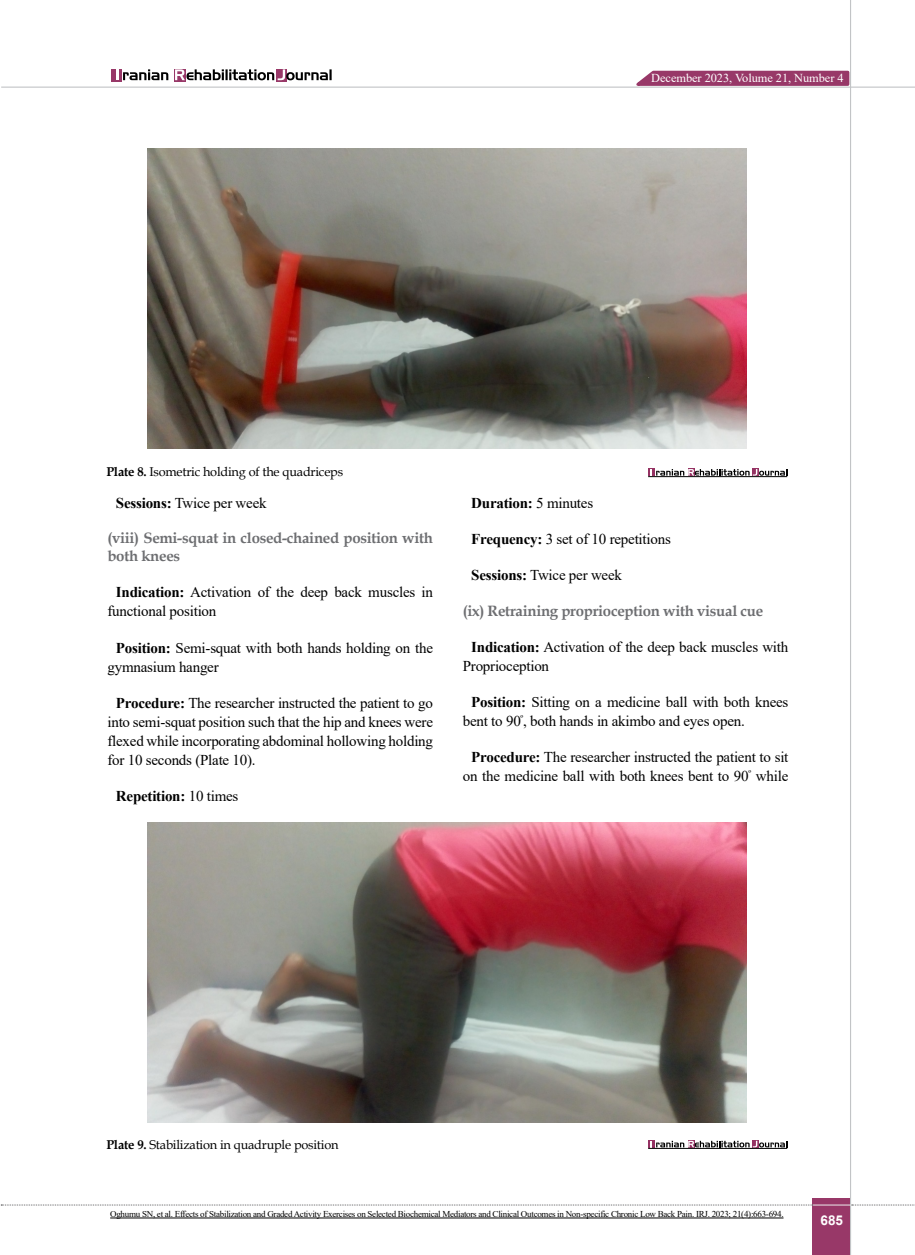
<style>
.page{position:relative;width:915px;height:1255px;background:#fff}
.page>*{position:absolute;margin:0;border:0;box-sizing:border-box;transform-origin:0 0}
.t1{font:15px/19px "Times New Roman";letter-spacing:-.015em;color:#000}
.t2{font:700 15px/18px "Book Antiqua";letter-spacing:-.02em;color:#6d6e71}
.t3{font:700 15px "Times New Roman";letter-spacing:-.015em;color:#000}
.t4{font:700 13.5px "Arial";color:#fff}
.t5{font:12.75px "Book Antiqua";letter-spacing:-.015em;color:#000}
.t6{font:12.15px "Times New Roman";letter-spacing:-.005em;color:#fff}
.t7{font:9px "Times New Roman";letter-spacing:-.03em;color:#000}
.s1{font-weight:700}
.s2{font-weight:400}
</style>
<div class="page">
<hr style="left:1px;top:87px;width:913px;height:1px;background:#c2c4c6">
<div style="left:812px;top:1198px;width:38px;height:56px;background:#983868"></div>
<hr style="left:849px;top:0;width:1px;height:1254px;background:#c2c4c6">
<hr style="left:812px;top:1204px;width:38px;height:1px;background:#ebebec">
<svg style="left:1px;top:1204px;width:811px;height:1px"></svg>
<svg style="left:851px;top:1204px;width:64px;height:1px"></svg>
<div style="left:112px;top:69px;width:10px;height:13px;background:#983868"></div>
<svg style="left:174px;top:69px;width:12px;height:13px"></svg>
<svg style="left:276px;top:80px;width:11px;height:2px"></svg>
<svg style="left:175px;top:69px;width:156px;height:11px"></svg>
<svg style="left:116px;top:69px;width:52px;height:11px"></svg>
<svg style="left:629px;top:69px;width:221px;height:18px;background:#ac6187"></svg>
<img style="left:147px;top:149px;width:599px;height:299px">
<div style="left:648px;top:468px;width:6px;height:8px;background:#953263"></div>
<svg style="left:688px;top:468px;width:6px;height:8px"></svg>
<svg style="left:752px;top:468px;width:6px;height:8px"></svg>
<svg style="left:650px;top:469px;width:137px;height:6px"></svg>
<hr style="left:648px;top:476px;width:139px;height:1px;background:#000">
<img style="left:147px;top:822px;width:599px;height:300px">
<div style="left:648px;top:1139px;width:6px;height:8px;background:#953263"></div>
<svg style="left:650px;top:1140px;width:137px;height:7px"></svg>
<hr style="left:648px;top:1148px;width:139px;height:1px;background:#000">
<hr style="left:110px;top:1217px;width:673px;height:1px;background:#000">
<p class="t6" style="left:651px;top:69px;width:194px">December 2023, Volume 21, Number 4</p>
<p class="t5" style="left:106px;top:463px;width:238px"><span class="s1">Plate 8.</span> Isometric holding of the quadriceps</p>
<p class="t1" style="left:116px;top:493px;width:152px"><span class="s1">Sessions:</span> Twice per week</p>
<p class="t2" style="left:107px;top:529px;width:327px">(viii) Semi-squat in closed-chained position with both knees</p>
<p class="t1" style="left:107px;top:582px;width:327px;text-indent:9px"><span class="s1">Indication:</span> Activation of the deep back muscles in functional position</p>
<p class="t1" style="left:107px;top:637px;width:327px;text-indent:9px"><span class="s1">Position:</span> Semi-squat with both hands holding on the gymnasium hanger</p>
<p class="t1" style="left:107px;top:692px;width:327px;text-align:justify;text-indent:9px"><span class="s1">Procedure:</span> The researcher instructed the patient to go into semi-squat position such that the hip and knees were flexed while incorporating abdominal hollowing holding for 10 seconds (Plate 10).</p>
<p class="t3" style="left:116px;top:785px;width:124px">Repetition: <span class="s2">10 times</span></p>
<p class="t3" style="left:471px;top:492px;width:123px">Duration: <span class="s2">5 minutes</span></p>
<p class="t1" style="left:471px;top:529px;width:201px"><span class="s1">Frequency:</span> 3 set of 10 repetitions</p>
<p class="t1" style="left:471px;top:565px;width:152px"><span class="s1">Sessions:</span> Twice per week</p>
<p class="t2" style="left:462px;top:601px;width:302px">(ix) Retraining proprioception with visual cue</p>
<p class="t1" style="left:462px;top:636px;width:327px;text-indent:9px"><span class="s1">Indication:</span> Activation of the deep back muscles with<br>Proprioception</p>
<p class="t1" style="left:462px;top:691px;width:327px;text-indent:9px"><span class="s1">Position:</span> Sitting on a medicine ball with both knees bent to 90<sup>º</sup>, both hands in akimbo and eyes open.</p>
<p class="t1" style="left:462px;top:746px;width:327px;text-align:center"><span class="s1">Procedure:</span> The researcher instructed the patient to sit on the medicine ball with both knees bent to 90<sup>º</sup> while</p>
<p class="t5" style="left:106px;top:1135px;width:233px"><span class="s1">Plate 9.</span> Stabilization in quadruple position</p>
<p class="t7" style="left:110px;top:1207px;width:674px">Oghumu SN, et al. Effects of Stabilization and Graded Activity Exercises on Selected Biochemical Mediators and Clinical Outcomes in Non-specific Chronic Low Back Pain. IRJ. 2023; 21(4):663-694.</p>
<p class="t4" style="left:820px;top:1210px;width:24px">685</p>
</div>
